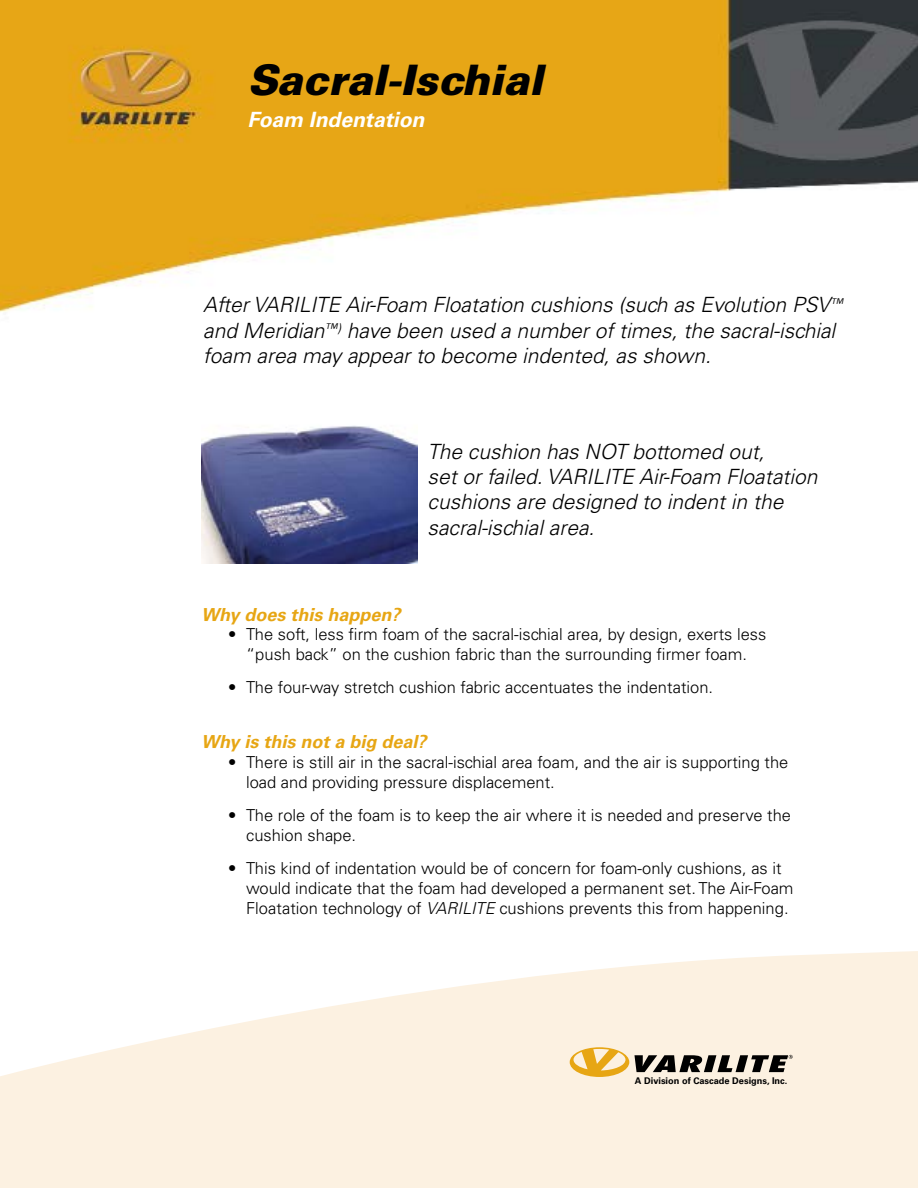
<style>
.page{position:relative;width:918px;height:1188px;background:#fff}
.page>*{position:absolute;margin:0;border:0;box-sizing:border-box;transform-origin:0 0}
.t1{font:italic 900 42px "Univers LT Std";color:#000}
.t2{font:italic 300 21px/25.2px "Univers LT Std";color:#000}
.t3{font:italic 700 21px "Univers LT Std";color:#fff}
.t4{font:italic 700 18px "Univers LT Std";color:#e7a614}
.t5{font:300 16.5px/19.8px "Univers LT Std";color:#000}
.t6{font:700 9.3px "Univers LT Std";color:#000}
.s1{font-style:italic}
</style>
<div class="page">
<svg style="left:0;top:951px;width:918px;height:237px;fill:#fcf1e1"></svg>
<img style="left:0;top:0;width:918px;height:313px">
<img style="left:201px;top:425px;width:216px;height:139px">
<svg style="left:570px;top:1047px;width:223px;height:30px;background:#beae90"></svg>
<h1 class="t1" style="left:248px;top:53px;width:297px">Sacral-Ischial</h1>
<p class="t3" style="left:248px;top:107px;width:178px">Foam Indentation</p>
<p class="t2" style="left:203px;top:293px;width:641px">After VARILITE Air-Foam Floatation cushions (such as Evolution PSV<sup>™ </sup>and Meridian<sup>™)</sup> have been used a number of times, the sacral-ischial foam area may appear to become indented, as shown.</p>
<p class="t2" style="left:428px;top:439px;width:392px">The cushion has NOT bottomed out,<br>set or failed. VARILITE Air-Foam Floatation cushions are designed to indent in the sacral-ischial area.</p>
<p class="t4" style="left:201px;top:604px;width:201px">Why does this happen?</p>
<p class="t5" style="left:228px;top:625px;width:540px;text-align:center">• The soft, less firm foam of the sacral-ischial area, by design, exerts less “push back” on the cushion fabric than the surrounding firmer foam.</p>
<p class="t5" style="left:228px;top:678px;width:487px">• The four-way stretch cushion fabric accentuates the indentation.</p>
<p class="t4" style="left:201px;top:731px;width:227px">Why is this not a big deal?</p>
<p class="t5" style="left:246px;top:752px;width:544px;text-indent:-18px">• There is still air in the sacral-ischial area foam, and the air is supporting the load and providing pressure displacement.</p>
<p class="t5" style="left:246px;top:805px;width:546px;text-indent:-18px">• The role of the foam is to keep the air where it is needed and preserve the cushion shape.</p>
<p class="t5" style="left:246px;top:859px;width:549px;text-indent:-18px">• This kind of indentation would be of concern for foam-only cushions, as it would indicate that the foam had developed a permanent set. The Air-Foam<br>Floatation technology of <span class="s1">VARILITE</span> cushions prevents this from happening.</p>
<p class="t6" style="left:635px;top:1075px;width:154px">A Division of Cascade Designs, Inc.</p>
</div>
